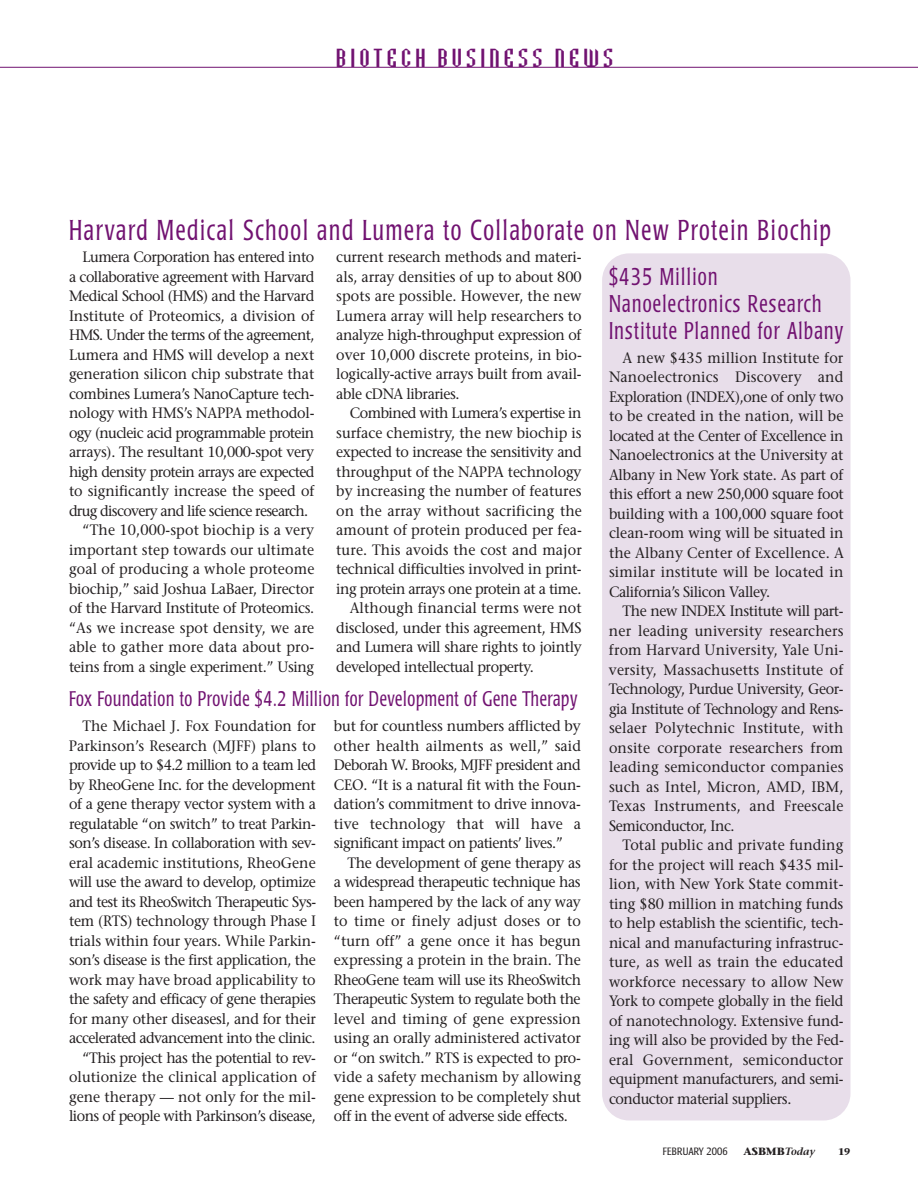
<style>
.page{position:relative;width:918px;height:1188px;background:#fff}
.page>*{position:absolute;margin:0;border:0;box-sizing:border-box;transform-origin:0 0}
.t1{font:300 condensed 28.5px "Poppl Laudatio";letter-spacing:.075em;color:#711271;scale:.85 1}
.t2{font:300 condensed 24px/27px "Poppl Laudatio";letter-spacing:.065em;color:#711271;scale:.85 1}
.t3{font:24px "Badloc Bevel";letter-spacing:.145em;color:#711271;scale:1.2 1}
.t4{font:300 condensed 21px "Poppl Laudatio";letter-spacing:.04em;color:#711271;scale:.85 1}
.t5{font:15px/19.5px "Stone Serif";letter-spacing:-.02em;color:#231f20;text-align:justify;scale:.95 1}
.t6{font:15px "Stone Serif";letter-spacing:.01em;color:#231f20;scale:.95 1}
.t7{font:15px "Stone Serif";letter-spacing:.005em;color:#231f20;scale:.95 1}
.t8{font:15px "Stone Serif";letter-spacing:-.04em;color:#231f20;scale:.95 1}
.t9{font:15px "Stone Serif";letter-spacing:-.045em;color:#231f20;scale:.95 1}
.t10{font:15px "Stone Serif";color:#231f20;scale:.95 1}
.t11{font:300 condensed 10.5px "Poppl Laudatio";letter-spacing:.02em;color:#231f20}
.t12{font:700 10.5px "Stone Serif";color:#231f20}
.t13{font:700 9.75px "Stone Serif";color:#231f20}
.s1{font-weight:600;font-style:italic}
</style>
<div class="page">
<div style="left:602px;top:253px;width:248px;height:867px;background:#e8deea;border-radius:27px"></div>
<hr style="left:0;top:67px;width:918px;height:1px;background:#711271">
<h2 class="t3" style="left:336px;top:45px;width:232px">BIOTECH BUSINESS NEWS</h2>
<h1 class="t1" style="left:69px;top:219px;width:898px">Harvard Medical School and Lumera to Collaborate on New Protein Biochip</h1>
<p class="t5" style="left:83px;top:249px;width:245px">Lumera Corporation has entered into</p>
<p class="t5" style="left:69px;top:268px;width:260px">a collaborative agreement with Harvard</p>
<p class="t5" style="left:69px;top:288px;width:260px">Medical School (HMS) and the Harvard</p>
<p class="t5" style="left:69px;top:307px;width:260px">Institute of Proteomics, a division of</p>
<p class="t9" style="left:69px;top:329px;width:260px">HMS. Under the terms of the agreement,</p>
<p class="t5" style="left:69px;top:346px;width:260px">Lumera and HMS will develop a next</p>
<p class="t5" style="left:69px;top:366px;width:260px">generation silicon chip substrate that</p>
<p class="t5" style="left:69px;top:385px;width:260px">combines Lumera’s NanoCapture tech-</p>
<p class="t5" style="left:69px;top:405px;width:260px">nology with HMS’s NAPPA methodol-</p>
<p class="t8" style="left:69px;top:427px;width:260px">ogy (nucleic acid programmable protein</p>
<p class="t5" style="left:69px;top:444px;width:260px">arrays). The resultant 10,000-spot very</p>
<p class="t8" style="left:69px;top:466px;width:260px">high density protein arrays are expected</p>
<p class="t5" style="left:69px;top:483px;width:260px">to significantly increase the speed of</p>
<p class="t9" style="left:69px;top:505px;width:253px">drug discovery and life science research.</p>
<p class="t6" style="left:83px;top:524px;width:245px">“The 10,000-spot biochip is a very</p>
<p class="t6" style="left:69px;top:544px;width:260px">important step towards our ultimate</p>
<p class="t6" style="left:69px;top:563px;width:260px">goal of producing a whole proteome</p>
<p class="t5" style="left:69px;top:580px;width:260px">biochip,” said Joshua LaBaer, Director</p>
<p class="t5" style="left:69px;top:600px;width:260px">of the Harvard Institute of Proteomics.</p>
<p class="t6" style="left:69px;top:622px;width:260px">“As we increase spot density, we are</p>
<p class="t6" style="left:69px;top:641px;width:260px">able to gather more data about pro-</p>
<p class="t5" style="left:69px;top:658px;width:260px">teins from a single experiment.” Using</p>
<p class="t5" style="left:336px;top:249px;width:260px">current research methods and materi&shy;als, array densities of up to about 800 spots are possible. However, the new Lumera array will help researchers to analyze high-throughput expression of over 10,000 discrete proteins, in bio&shy;logically-active arrays built from avail&shy;able cDNA libraries.</p>
<p class="t5" style="left:350px;top:405px;width:245px">Combined with Lumera’s expertise in</p>
<p class="t10" style="left:336px;top:427px;width:260px">surface chemistry, the new biochip is</p>
<p class="t5" style="left:336px;top:444px;width:260px">expected to increase the sensitivity and</p>
<p class="t5" style="left:336px;top:463px;width:260px">throughput of the NAPPA technology</p>
<p class="t7" style="left:336px;top:485px;width:260px">by increasing the number of features</p>
<p class="t7" style="left:336px;top:505px;width:260px">on the array without sacrificing the</p>
<p class="t7" style="left:336px;top:524px;width:260px">amount of protein produced per fea-</p>
<p class="t7" style="left:336px;top:544px;width:260px">ture. This avoids the cost and major</p>
<p class="t5" style="left:336px;top:561px;width:260px">technical difficulties involved in print-</p>
<p class="t5" style="left:336px;top:580px;width:260px">ing protein arrays one protein at a time.</p>
<p class="t6" style="left:350px;top:602px;width:246px">Although financial terms were not</p>
<p class="t5" style="left:336px;top:619px;width:260px">disclosed, under this agreement, HMS</p>
<p class="t5" style="left:336px;top:639px;width:260px">and Lumera will share rights to jointly</p>
<p class="t5" style="left:336px;top:658px;width:210px">developed intellectual property.</p>
<h3 class="t4" style="left:69px;top:690px;width:600px">Fox Foundation to Provide $4.2 Million for Development of Gene Therapy</h3>
<p class="t5" style="left:69px;top:718px;width:262px;text-align:right">The Michael J. Fox Foundation for Parkinson’s Research (MJFF) plans to provide up to $4.2 million to a team led by RheoGene Inc. for the development of a gene therapy vector system with a regulatable “on switch” to treat Parkin&shy;son’s disease. In collaboration with sev&shy;eral academic institutions, RheoGene will use the award to develop, optimize and test its RheoSwitch Therapeutic Sys&shy;tem (RTS) technology through Phase I trials within four years. While Parkin&shy;son’s disease is the first application, the work may have broad applicability to the safety and efficacy of gene therapies for many other diseasesl, and for their accelerated advancement into the clinic. “This project has the potential to rev&shy;olutionize the clinical application of gene therapy — not only for the mil&shy;lions of people with Parkinson’s disease,</p>
<p class="t5" style="left:334px;top:718px;width:262px">but for countless numbers afflicted by other health ailments as well,” said Deborah W. Brooks, MJFF president and CEO. “It is a natural fit with the Foun&shy;dation’s commitment to drive innova&shy;tive technology that will have a significant impact on patients’ lives.”</p>
<p class="t5" style="left:334px;top:854px;width:262px;text-indent:14px">The development of gene therapy as a widespread therapeutic technique has been hampered by the lack of any way to time or finely adjust doses or to “turn off” a gene once it has begun expressing a protein in the brain. The RheoGene team will use its RheoSwitch Therapeutic System to regulate both the level and timing of gene expression using an orally administered activator or “on switch.” RTS is expected to pro&shy;vide a safety mechanism by allowing gene expression to be completely shut off in the event of adverse side effects.</p>
<h2 class="t2" style="left:609px;top:265px;width:277px">$435 Million<br>Nanoelectronics Research<br>Institute Planned for Albany</h2>
<p class="t5" style="left:609px;top:350px;width:249px;text-indent:14px">A new $435 million Institute for Nanoelectronics Discovery and Exploration (INDEX),one of only two to be created in the nation, will be located at the Center of Excellence in Nanoelectronics at the University at Albany in New York state. As part of this effort a new 250,000 square foot building with a 100,000 square foot clean-room wing will be situated in the Albany Center of Excellence. A similar institute will be located in California’s Silicon Valley.</p>
<p class="t5" style="left:609px;top:603px;width:248px;text-indent:14px">The new INDEX Institute will part&shy;ner leading university researchers from Harvard University, Yale Uni&shy;versity, Massachusetts Institute of Technology, Purdue University, Geor&shy;gia Institute of Technology and Rens&shy;selaer Polytechnic Institute, with onsite corporate researchers from leading semiconductor companies such as Intel, Micron, AMD, IBM, Texas Instruments, and Freescale Semiconductor, Inc.</p>
<p class="t5" style="left:609px;top:837px;width:249px;text-indent:14px">Total public and private funding for the project will reach $435 mil&shy;lion, with New York State commit&shy;ting $80 million in matching funds to help establish the scientific, tech&shy;nical and manufacturing infrastruc&shy;ture, as well as train the educated workforce necessary to allow New York to compete globally in the field of nanotechnology. Extensive fund&shy;ing will also be provided by the Fed&shy;eral Government, semiconductor equipment manufacturers, and semi&shy;conductor material suppliers.</p>
<p class="t11" style="left:663px;top:1148px;width:66px">FEBRUARY 2006</p>
<p class="t12" style="left:744px;top:1148px;width:73px">ASBMB<span class="s1">Today</span></p>
<p class="t13" style="left:838px;top:1148px;width:14px">19</p>
</div>
